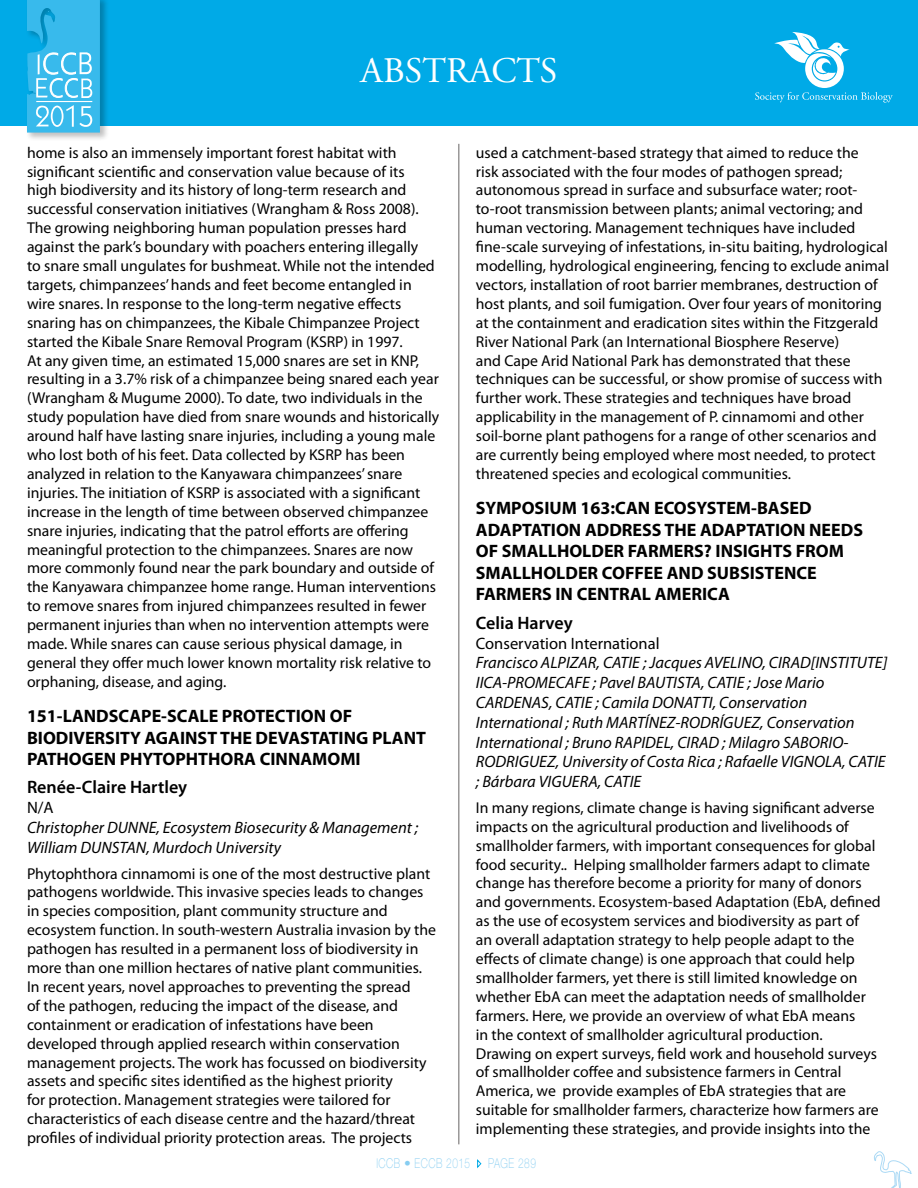
<style>
.page{position:relative;width:918px;height:1188px;background:#fff}
.page>*{position:absolute;margin:0;border:0;box-sizing:border-box;transform-origin:0 0}
.t1{font:36px "Adobe Garamond";color:#fff}
.t2{font:700 18px/21.6px "Myriad Pro";color:#000}
.t3{font:600 18px "Myriad Pro";color:#000}
.t4{font:italic 16.5px/19.8px "Myriad Pro";color:#000}
.t5{font:16.5px "Myriad Pro";color:#000}
.t6{font:15.75px/18.9px "Myriad Pro";color:#000}
.t7{font:100 13.5px "Helvetica Neue LT Std";letter-spacing:.05em;color:#87cdf1;scale:.75 1}
</style>
<div class="page">
<div style="left:0;top:0;width:918px;height:125px;background:#00aae7"></div>
<hr style="left:459px;top:144px;width:1px;height:1000px;background:#676464">
<svg style="left:477px;top:1159px;width:4px;height:9px"></svg>
<svg style="left:874px;top:1151px;width:33px;height:22px"></svg>
<div style="left:25px;top:0;width:83px;height:141px;background:#000;opacity:.25"></div>
<svg style="left:27px;top:0;width:73px;height:133px;background:#4bbfec"></svg>
<svg style="left:755px;top:32px;width:138px;height:71px"></svg>
<svg style="left:888px;top:1167px;width:24px;height:21px"></svg>
<h1 class="t1" style="left:361px;top:51px;width:198px">ABSTRACTS</h1>
<p class="t6" style="left:27px;top:143px;width:414px">home is also an immensely important forest habitat with significant scientific and conservation value because of its<br>high biodiversity and its history of long-term research and successful conservation initiatives (Wrangham &amp; Ross 2008).<br>The growing neighboring human population presses hard against the park’s boundary with poachers entering illegally<br>to snare small ungulates for bushmeat. While not the intended targets, chimpanzees’ hands and feet become entangled in wire snares. In response to the long-term negative effects snaring has on chimpanzees, the Kibale Chimpanzee Project started the Kibale Snare Removal Program (KSRP) in 1997.<br>At any given time, an estimated 15,000 snares are set in KNP, resulting in a 3.7% risk of a chimpanzee being snared each year (Wrangham &amp; Mugume 2000). To date, two individuals in the study population have died from snare wounds and historically around half have lasting snare injuries, including a young male who lost both of his feet. Data collected by KSRP has been analyzed in relation to the Kanyawara chimpanzees’ snare injuries. The initiation of KSRP is associated with a significant increase in the length of time between observed chimpanzee snare injuries, indicating that the patrol efforts are offering meaningful protection to the chimpanzees. Snares are now more commonly found near the park boundary and outside of the Kanyawara chimpanzee home range. Human interventions to remove snares from injured chimpanzees resulted in fewer permanent injuries than when no intervention attempts were made. While snares can cause serious physical damage, in general they offer much lower known mortality risk relative to orphaning, disease, and aging.</p>
<p class="t2" style="left:27px;top:704px;width:400px">151-LANDSCAPE-SCALE PROTECTION OF<br>BIODIVERSITY AGAINST THE DEVASTATING PLANT<br>PATHOGEN PHYTOPHTHORA CINNAMOMI</p>
<p class="t3" style="left:27px;top:776px;width:162px">Renée-Claire Hartley</p>
<p class="t5" style="left:27px;top:798px;width:28px">N/A</p>
<p class="t4" style="left:27px;top:817px;width:393px">Christopher DUNNE, Ecosystem Biosecurity &amp; Management ;<br>William DUNSTAN, Murdoch University</p>
<p class="t6" style="left:27px;top:864px;width:411px">Phytophthora cinnamomi is one of the most destructive plant pathogens worldwide. This invasive species leads to changes in species composition, plant community structure and ecosystem function. In south-western Australia invasion by the pathogen has resulted in a permanent loss of biodiversity in more than one million hectares of native plant communities.<br>In recent years, novel approaches to preventing the spread<br>of the pathogen, reducing the impact of the disease, and containment or eradication of infestations have been developed through applied research within conservation management projects. The work has focussed on biodiversity assets and specific sites identified as the highest priority<br>for protection. Management strategies were tailored for characteristics of each disease centre and the hazard/threat profiles of individual priority protection areas. The projects</p>
<p class="t6" style="left:476px;top:143px;width:415px">used a catchment-based strategy that aimed to reduce the<br>risk associated with the four modes of pathogen spread; autonomous spread in surface and subsurface water; root&shy;to-root transmission between plants; animal vectoring; and human vectoring. Management techniques have included fine-scale surveying of infestations, in-situ baiting, hydrological modelling, hydrological engineering, fencing to exclude animal vectors, installation of root barrier membranes, destruction of host plants, and soil fumigation. Over four years of monitoring at the containment and eradication sites within the Fitzgerald River National Park (an International Biosphere Reserve)<br>and Cape Arid National Park has demonstrated that these techniques can be successful, or show promise of success with further work. These strategies and techniques have broad applicability in the management of P. cinnamomi and other soil-borne plant pathogens for a range of other scenarios and are currently being employed where most needed, to protect threatened species and ecological communities.</p>
<p class="t2" style="left:476px;top:497px;width:389px">SYMPOSIUM 163:CAN ECOSYSTEM-BASED ADAPTATION ADDRESS THE ADAPTATION NEEDS OF SMALLHOLDER FARMERS? INSIGHTS FROM SMALLHOLDER COFFEE AND SUBSISTENCE FARMERS IN CENTRAL AMERICA</p>
<p class="t3" style="left:476px;top:611px;width:98px">Celia Harvey</p>
<p class="t5" style="left:476px;top:633px;width:185px">Conservation International</p>
<p class="t4" style="left:476px;top:653px;width:413px">Francisco ALPIZAR, CATIE ; Jacques AVELINO, CIRAD[INSTITUTE] IICA-PROMECAFE ; Pavel BAUTISTA, CATIE ; Jose Mario CARDENAS, CATIE ; Camila DONATTI, Conservation International ; Ruth MARTÍNEZ-RODRÍGUEZ, Conservation International ; Bruno RAPIDEL, CIRAD ; Milagro SABORIO-RODRIGUEZ, University of Costa Rica ; Rafaelle VIGNOLA, CATIE ; Bárbara VIGUERA, CATIE</p>
<p class="t6" style="left:476px;top:798px;width:406px">In many regions, climate change is having significant adverse impacts on the agricultural production and livelihoods of smallholder farmers, with important consequences for global food security.. Helping smallholder farmers adapt to climate change has therefore become a priority for many of donors and governments. Ecosystem-based Adaptation (EbA, defined as the use of ecosystem services and biodiversity as part of<br>an overall adaptation strategy to help people adapt to the effects of climate change) is one approach that could help smallholder farmers, yet there is still limited knowledge on whether EbA can meet the adaptation needs of smallholder farmers. Here, we provide an overview of what EbA means<br>in the context of smallholder agricultural production.<br>Drawing on expert surveys, field work and household surveys of smallholder coffee and subsistence farmers in Central America, we provide examples of EbA strategies that are suitable for smallholder farmers, characterize how farmers are implementing these strategies, and provide insights into the</p>
<p class="t7" style="left:376px;top:1155px;width:127px">ICCB • ECCB 2015</p>
<p class="t7" style="left:488px;top:1155px;width:65px">PAGE 289</p>
</div>
